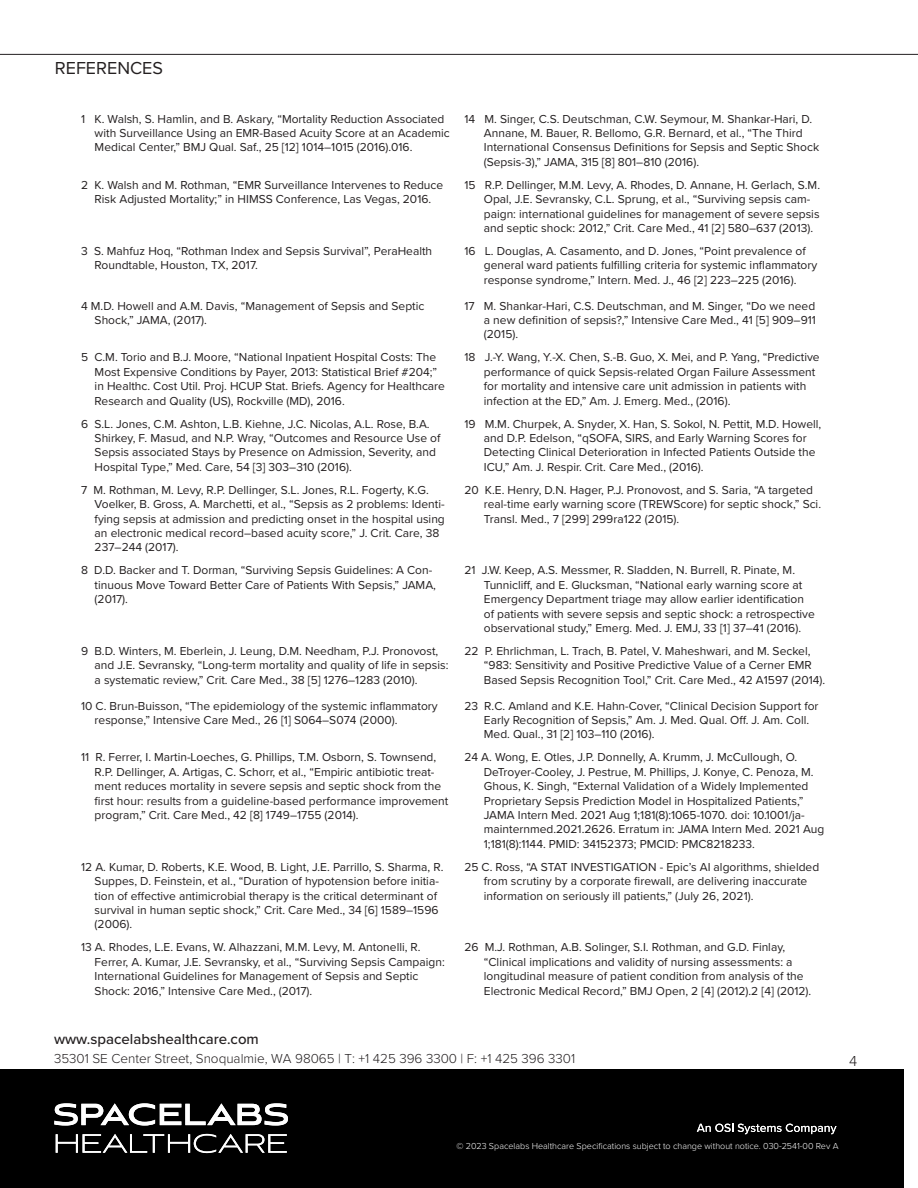
<style>
.page{position:relative;width:918px;height:1188px;background:#fff}
.page>*{position:absolute;margin:0;border:0;box-sizing:border-box;transform-origin:0 0}
.t1{font:18px "Proxima Nova";color:#231f20}
.t2{font:500 15px "Proxima Nova";color:#231f20}
.t3{font:300 15px "Proxima Nova";color:#231f20}
.t4{font:300 13.5px "Proxima Nova";color:#231f20}
.t5{font:12px/14.4px "Proxima Nova";color:#231f20}
.t6{font:300 9px "Proxima Nova";color:#fff}
</style>
<div class="page">
<hr style="left:0;top:54px;width:918px;height:1px;background:#231f20">
<div style="left:0;top:1069px;width:904px;height:119px;background:#000"></div>
<svg style="left:54px;top:1103px;width:234px;height:23px"></svg>
<svg style="left:56px;top:1134px;width:231px;height:19px"></svg>
<svg style="left:697px;top:1124px;width:140px;height:10px"></svg>
<p class="t1" style="left:55px;top:55px;width:110px">REFERENCES</p>
<p class="t5" style="left:95px;top:111px;width:357px;text-indent:-14px">1 K. Walsh, S. Hamlin, and B. Askary, “Mortality Reduction Associated with Surveillance Using an EMR-Based Acuity Score at an Academic<br>Medical Center,” BMJ Qual. Saf., 25 [12] 1014–1015 (2016).016.</p>
<p class="t5" style="left:484px;top:111px;width:337px;text-indent:-20px">14 M. Singer, C.S. Deutschman, C.W. Seymour, M. Shankar-Hari, D.<br>Annane, M. Bauer, R. Bellomo, G.R. Bernard, et al., “The Third International Consensus Definitions for Sepsis and Septic Shock (Sepsis-3),” JAMA, 315 [8] 801–810 (2016).</p>
<p class="t5" style="left:81px;top:177px;width:364px;text-align:center">2 K. Walsh and M. Rothman, “EMR Surveillance Intervenes to Reduce<br>Risk Adjusted Mortality;” in HIMSS Conference, Las Vegas, 2016.</p>
<p class="t5" style="left:484px;top:177px;width:338px;text-indent:-20px">15 R.P. Dellinger, M.M. Levy, A. Rhodes, D. Annane, H. Gerlach, S.M.<br>Opal, J.E. Sevransky, C.L. Sprung, et al., “Surviving sepsis cam&shy;paign: international guidelines for management of severe sepsis and septic shock: 2012,” Crit. Care Med., 41 [2] 580–637 (2013).</p>
<p class="t5" style="left:95px;top:243px;width:339px;text-indent:-14px">3 S. Mahfuz Hoq, “Rothman Index and Sepsis Survival”, PeraHealth<br>Roundtable, Houston, TX, 2017.</p>
<p class="t5" style="left:484px;top:243px;width:335px;text-indent:-20px">16 L. Douglas, A. Casamento, and D. Jones, “Point prevalence of general ward patients fulfilling criteria for systemic inflammatory response syndrome,” Intern. Med. J., 46 [2] 223–225 (2016).</p>
<p class="t5" style="left:95px;top:298px;width:331px;text-indent:-14px">4 M.D. Howell and A.M. Davis, “Management of Sepsis and Septic<br>Shock,” JAMA, (2017).</p>
<p class="t5" style="left:484px;top:298px;width:334px;text-align:justify;text-indent:-20px">17 M. Shankar-Hari, C.S. Deutschman, and M. Singer, “Do we need a new definition of sepsis?,” Intensive Care Med., 41 [5] 909–911 (2015).</p>
<p class="t5" style="left:95px;top:350px;width:352px;text-indent:-14px">5 C.M. Torio and B.J. Moore, “National Inpatient Hospital Costs: The Most Expensive Conditions by Payer, 2013: Statistical Brief #204;” in Healthc. Cost Util. Proj. HCUP Stat. Briefs. Agency for Healthcare Research and Quality (US), Rockville (MD), 2016.</p>
<p class="t5" style="left:484px;top:350px;width:337px;text-indent:-20px">18 J.-Y. Wang, Y.-X. Chen, S.-B. Guo, X. Mei, and P. Yang, “Predictive performance of quick Sepsis-related Organ Failure Assessment for mortality and intensive care unit admission in patients with infection at the ED,” Am. J. Emerg. Med., (2016).</p>
<p class="t5" style="left:95px;top:416px;width:347px;text-indent:-14px">6 S.L. Jones, C.M. Ashton, L.B. Kiehne, J.C. Nicolas, A.L. Rose, B.A.<br>Shirkey, F. Masud, and N.P. Wray, “Outcomes and Resource Use of Sepsis associated Stays by Presence on Admission, Severity, and Hospital Type,” Med. Care, 54 [3] 303–310 (2016).</p>
<p class="t5" style="left:484px;top:416px;width:339px;text-indent:-20px">19 M.M. Churpek, A. Snyder, X. Han, S. Sokol, N. Pettit, M.D. Howell, and D.P. Edelson, “qSOFA, SIRS, and Early Warning Scores for Detecting Clinical Deterioration in Infected Patients Outside the ICU,” Am. J. Respir. Crit. Care Med., (2016).</p>
<p class="t5" style="left:95px;top:482px;width:352px;text-indent:-14px">7 M. Rothman, M. Levy, R.P. Dellinger, S.L. Jones, R.L. Fogerty, K.G.<br>Voelker, B. Gross, A. Marchetti, et al., “Sepsis as 2 problems: Identi&shy;fying sepsis at admission and predicting onset in the hospital using an electronic medical record–based acuity score,” J. Crit. Care, 38<br>237–244 (2017).</p>
<p class="t5" style="left:484px;top:482px;width:339px;text-indent:-20px">20 K.E. Henry, D.N. Hager, P.J. Pronovost, and S. Saria, “A targeted real-time early warning score (TREWScore) for septic shock,” Sci.<br>Transl. Med., 7 [299] 299ra122 (2015).</p>
<p class="t5" style="left:95px;top:563px;width:343px;text-indent:-14px">8 D.D. Backer and T. Dorman, “Surviving Sepsis Guidelines: A Con&shy;tinuous Move Toward Better Care of Patients With Sepsis,” JAMA, (2017).</p>
<p class="t5" style="left:484px;top:563px;width:333px;text-indent:-20px">21 J.W. Keep, A.S. Messmer, R. Sladden, N. Burrell, R. Pinate, M.<br>Tunnicliff, and E. Glucksman, “National early warning score at Emergency Department triage may allow earlier identification of patients with severe sepsis and septic shock: a retrospective observational study,” Emerg. Med. J. EMJ, 33 [1] 37–41 (2016).</p>
<p class="t5" style="left:95px;top:643px;width:355px;text-indent:-14px">9 B.D. Winters, M. Eberlein, J. Leung, D.M. Needham, P.J. Pronovost, and J.E. Sevransky, “Long-term mortality and quality of life in sepsis: a systematic review,” Crit. Care Med., 38 [5] 1276–1283 (2010).</p>
<p class="t5" style="left:484px;top:643px;width:343px;text-indent:-20px">22 P. Ehrlichman, L. Trach, B. Patel, V. Maheshwari, and M. Seckel, “983: Sensitivity and Positive Predictive Value of a Cerner EMR<br>Based Sepsis Recognition Tool,” Crit. Care Med., 42 A1597 (2014).</p>
<p class="t5" style="left:95px;top:698px;width:345px;text-indent:-14px">10 C. Brun-Buisson, “The epidemiology of the systemic inflammatory response,” Intensive Care Med., 26 [1] S064–S074 (2000).</p>
<p class="t5" style="left:484px;top:698px;width:336px;text-indent:-20px">23 R.C. Amland and K.E. Hahn-Cover, “Clinical Decision Support for<br>Early Recognition of Sepsis,” Am. J. Med. Qual. Off. J. Am. Coll.<br>Med. Qual., 31 [2] 103–110 (2016).</p>
<p class="t5" style="left:95px;top:750px;width:355px;text-indent:-14px">11 R. Ferrer, I. Martin-Loeches, G. Phillips, T.M. Osborn, S. Townsend, R.P. Dellinger, A. Artigas, C. Schorr, et al., “Empiric antibiotic treat&shy;ment reduces mortality in severe sepsis and septic shock from the first hour: results from a guideline-based performance improvement program,” Crit. Care Med., 42 [8] 1749–1755 (2014).</p>
<p class="t5" style="left:484px;top:750px;width:342px;text-indent:-20px">24 A. Wong, E. Otles, J.P. Donnelly, A. Krumm, J. McCullough, O.<br>DeTroyer-Cooley, J. Pestrue, M. Phillips, J. Konye, C. Penoza, M.<br>Ghous, K. Singh, “External Validation of a Widely Implemented Proprietary Sepsis Prediction Model in Hospitalized Patients,” JAMA Intern Med. 2021 Aug 1;181(8):1065-1070. doi: 10.1001/ja&shy;mainternmed.2021.2626. Erratum in: JAMA Intern Med. 2021 Aug 1;181(8):1144. PMID: 34152373; PMCID: PMC8218233.</p>
<p class="t5" style="left:95px;top:859px;width:350px;text-indent:-14px">12 A. Kumar, D. Roberts, K.E. Wood, B. Light, J.E. Parrillo, S. Sharma, R.<br>Suppes, D. Feinstein, et al., “Duration of hypotension before initia&shy;tion of effective antimicrobial therapy is the critical determinant of survival in human septic shock,” Crit. Care Med., 34 [6] 1589–1596 (2006).</p>
<p class="t5" style="left:484px;top:859px;width:337px;text-indent:-20px">25 C. Ross, “A STAT INVESTIGATION - Epic’s AI algorithms, shielded from scrutiny by a corporate firewall, are delivering inaccurate information on seriously ill patients,” (July 26, 2021).</p>
<p class="t5" style="left:95px;top:940px;width:352px;text-indent:-14px">13 A. Rhodes, L.E. Evans, W. Alhazzani, M.M. Levy, M. Antonelli, R.<br>Ferrer, A. Kumar, J.E. Sevransky, et al., “Surviving Sepsis Campaign:<br>International Guidelines for Management of Sepsis and Septic Shock: 2016,” Intensive Care Med., (2017).</p>
<p class="t5" style="left:484px;top:940px;width:329px;text-indent:-20px">26 M.J. Rothman, A.B. Solinger, S.I. Rothman, and G.D. Finlay, “Clinical implications and validity of nursing assessments: a longitudinal measure of patient condition from analysis of the Electronic Medical Record,” BMJ Open, 2 [4] (2012).2 [4] (2012).</p>
<p class="t2" style="left:54px;top:1028px;width:206px">www.spacelabshealthcare.com</p>
<p class="t4" style="left:54px;top:1049px;width:523px">35301 SE Center Street, Snoqualmie, WA 98065 | T: +1 425 396 3300 | F: +1 425 396 3301</p>
<p class="t3" style="left:849px;top:1050px;width:10px">4</p>
<p class="t6" style="left:456px;top:1139px;width:384px">© 2023 Spacelabs Healthcare Specifications subject to change without notice. 030-2541-00 Rev A</p>
</div>
